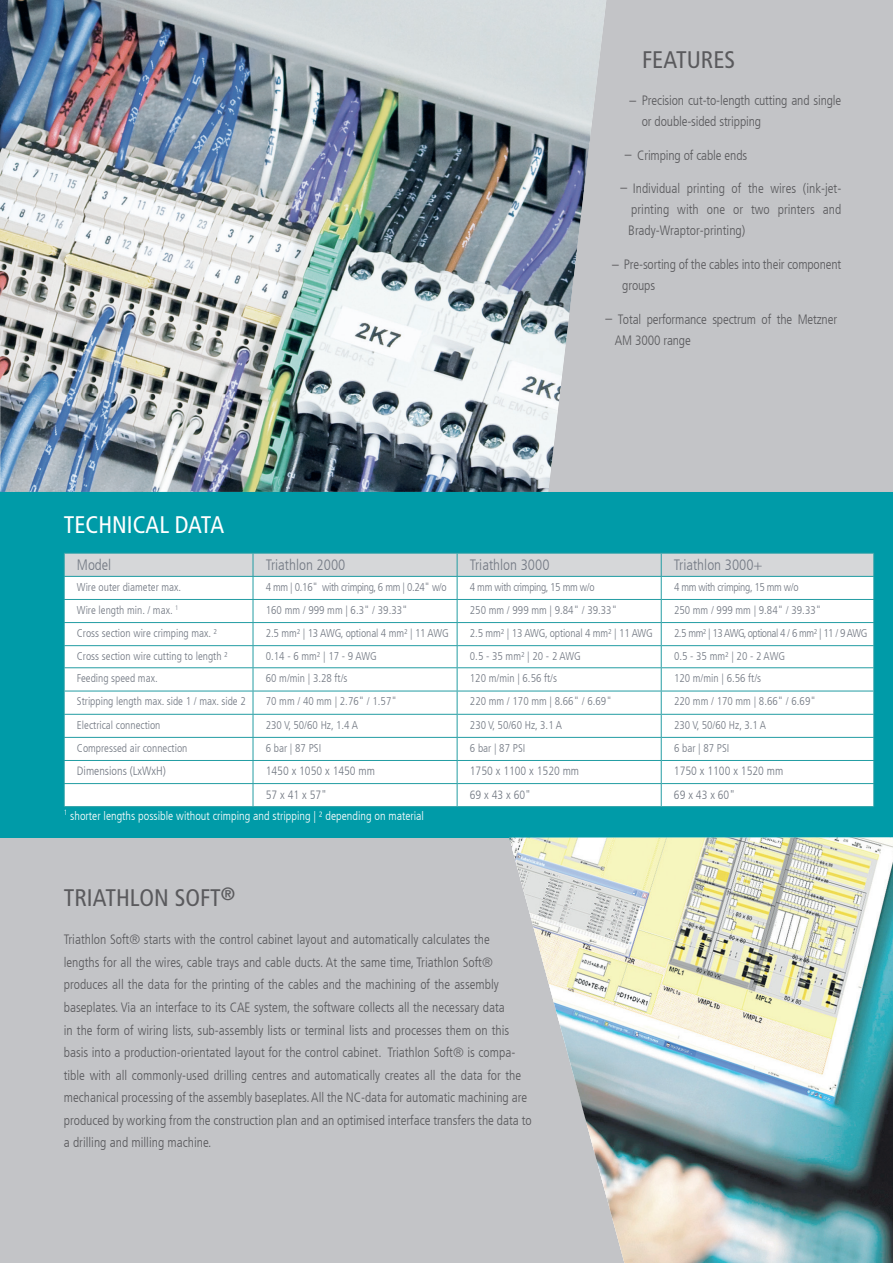
<style>
.page{position:relative;width:893px;height:1263px;background:#fff}
.page>*{position:absolute;margin:0;border:0;box-sizing:border-box;transform-origin:0 0}
.t1{font:condensed 24px "Frutiger";color:#5a5a5d}
.t2{font:condensed 24px "Frutiger";color:#fff}
.t3{font:300 condensed 15px "Frutiger";color:#747a84}
.t4{font:300 condensed 13.5px/22.5px "Frutiger";color:#5a5a5d}
.t5{font:300 condensed 12px "Frutiger";color:#747a84}
.t6{font:300 condensed 12px "Frutiger";color:#fff}
.t7{font:300 condensed 11.25px "Frutiger";color:#747a84}
.t8{font:300 condensed 11.25px "Frutiger";letter-spacing:-.03em;color:#747a84}
.t9{font:300 condensed 11.25px "Frutiger";letter-spacing:-.04em;color:#747a84}
</style>
<div class="page">
<img style="left:0;top:0;width:404px;height:492px">
<img style="left:404px;top:0;width:144px;height:443px">
<img style="left:404px;top:443px;width:144px;height:49px">
<div style="left:0;top:838px;width:509px;height:425px;background:#c3c4c7"></div>
<svg style="left:548px;top:0;width:345px;height:492px;fill:#c3c4c7"></svg>
<div style="left:1px;top:492px;width:892px;height:346px;background:#009ba8"></div>
<svg style="left:64px;top:553px;width:810px;height:253px"></svg>
<hr style="left:64px;top:806px;width:189px;height:1px;background:#239da3">
<hr style="left:253px;top:806px;width:204px;height:1px;background:#239da3">
<hr style="left:457px;top:806px;width:204px;height:1px;background:#239da3">
<hr style="left:661px;top:806px;width:213px;height:1px;background:#239da3">
<img style="left:509px;top:837px;width:384px;height:426px">
<p class="t1" style="left:642px;top:45px;width:95px">FEATURES</p>
<p class="t2" style="left:64px;top:511px;width:162px">TECHNICAL DATA</p>
<p class="t4" style="left:642px;top:90px;width:201px;line-height:21px;text-indent:-12px">– Precision cut-to-length cutting and single or double-sided stripping</p>
<p class="t4" style="left:625px;top:144px;width:124px">– Crimping of cable ends</p>
<p class="t4" style="left:628px;top:178px;width:215px;line-height:21px;text-align:justify;text-indent:-8px">– Individual printing of the wires (ink-jet&shy;printing with one or two printers and Brady-Wraptor-printing)</p>
<p class="t4" style="left:622px;top:254px;width:221px;line-height:21px;text-indent:-10px">– Pre-sorting of the cables into their component groups</p>
<p class="t4" style="left:615px;top:309px;width:224px;line-height:21px;text-indent:-9px">– Total performance spectrum of the Metzner<br>AM 3000 range</p>
<p class="t3" style="left:77px;top:557px;width:36px">Model</p>
<p class="t3" style="left:266px;top:557px;width:81px">Triathlon 2000</p>
<p class="t3" style="left:470px;top:557px;width:81px">Triathlon 3000</p>
<p class="t3" style="left:674px;top:557px;width:90px">Triathlon 3000+</p>
<p class="t7" style="left:77px;top:580px;width:106px">Wire outer diameter max.</p>
<p class="t8" style="left:266px;top:580px;width:182px">4 mm | 0.16" with crimping, 6 mm | 0.24" w/o</p>
<p class="t8" style="left:470px;top:580px;width:126px">4 mm with crimping, 15 mm w/o</p>
<p class="t8" style="left:674px;top:580px;width:126px">4 mm with crimping, 15 mm w/o</p>
<p class="t7" style="left:77px;top:604px;width:103px">Wire length min. / max. <sup>1</sup></p>
<p class="t7" style="left:266px;top:604px;width:143px">160 mm / 999 mm | 6.3" / 39.33"</p>
<p class="t7" style="left:470px;top:604px;width:149px">250 mm / 999 mm | 9.84" / 39.33"</p>
<p class="t7" style="left:674px;top:604px;width:149px">250 mm / 999 mm | 9.84" / 39.33"</p>
<p class="t7" style="left:77px;top:627px;width:142px">Cross section wire crimping max. ²</p>
<p class="t7" style="left:266px;top:627px;width:185px">2.5 mm² | 13 AWG, optional 4 mm² | 11 AWG</p>
<p class="t7" style="left:470px;top:627px;width:185px">2.5 mm² | 13 AWG, optional 4 mm² | 11 AWG</p>
<p class="t9" style="left:674px;top:627px;width:195px">2.5 mm² | 13 AWG, optional 4 / 6 mm² | 11 / 9 AWG</p>
<p class="t7" style="left:77px;top:650px;width:152px">Cross section wire cutting to length ²</p>
<p class="t7" style="left:266px;top:650px;width:113px">0.14 - 6 mm² | 17 - 9 AWG</p>
<p class="t7" style="left:470px;top:650px;width:113px">0.5 - 35 mm² | 20 - 2 AWG</p>
<p class="t7" style="left:674px;top:650px;width:113px">0.5 - 35 mm² | 20 - 2 AWG</p>
<p class="t7" style="left:77px;top:672px;width:82px">Feeding speed max.</p>
<p class="t7" style="left:266px;top:672px;width:83px">60 m/min | 3.28 ft/s</p>
<p class="t7" style="left:470px;top:672px;width:89px">120 m/min | 6.56 ft/s</p>
<p class="t7" style="left:674px;top:672px;width:89px">120 m/min | 6.56 ft/s</p>
<p class="t7" style="left:77px;top:695px;width:170px">Stripping length max. side 1 / max. side 2</p>
<p class="t7" style="left:266px;top:695px;width:132px">70 mm / 40 mm | 2.76" / 1.57"</p>
<p class="t7" style="left:470px;top:695px;width:143px">220 mm / 170 mm | 8.66" / 6.69"</p>
<p class="t7" style="left:674px;top:695px;width:143px">220 mm / 170 mm | 8.66" / 6.69"</p>
<p class="t7" style="left:77px;top:718px;width:85px">Electrical connection</p>
<p class="t7" style="left:266px;top:718px;width:94px">230 V, 50/60 Hz, 1.4 A</p>
<p class="t7" style="left:470px;top:718px;width:94px">230 V, 50/60 Hz, 3.1 A</p>
<p class="t7" style="left:674px;top:718px;width:94px">230 V, 50/60 Hz, 3.1 A</p>
<p class="t7" style="left:77px;top:741px;width:112px">Compressed air connection</p>
<p class="t7" style="left:266px;top:741px;width:57px">6 bar | 87 PSI</p>
<p class="t7" style="left:470px;top:741px;width:57px">6 bar | 87 PSI</p>
<p class="t7" style="left:674px;top:741px;width:57px">6 bar | 87 PSI</p>
<p class="t5" style="left:77px;top:764px;width:91px">Dimensions (LxWxH)</p>
<p class="t5" style="left:266px;top:764px;width:111px">1450 x 1050 x 1450 mm</p>
<p class="t5" style="left:470px;top:764px;width:111px">1750 x 1100 x 1520 mm</p>
<p class="t5" style="left:674px;top:764px;width:111px">1750 x 1100 x 1520 mm</p>
<p class="t5" style="left:266px;top:788px;width:63px">57 x 41 x 57"</p>
<p class="t5" style="left:470px;top:788px;width:63px">69 x 43 x 60"</p>
<p class="t5" style="left:674px;top:788px;width:63px">69 x 43 x 60"</p>
<p class="t6" style="left:64px;top:809px;width:362px"><sup>1</sup> shorter lengths possible without crimping and stripping | ² depending on material</p>
<p class="t1" style="left:64px;top:883px;width:173px">TRIATHLON SOFT<sup>®</sup></p>
<p class="t4" style="left:64px;top:929px;width:470px">Triathlon Soft® starts with the control cabinet layout and automatically calculates the<br>lengths for all the wires, cable trays and cable ducts. At the same time, Triathlon Soft® produces all the data for the printing of the cables and the machining of the assembly baseplates. Via an interface to its CAE system, the software collects all the necessary data<br>in the form of wiring lists, sub-assembly lists or terminal lists and processes them on this basis into a production-orientated layout for the control cabinet. Triathlon Soft® is compa&shy;tible with all commonly-used drilling centres and automatically creates all the data for the mechanical processing of the assembly baseplates. All the NC-data for automatic machining are produced by working from the construction plan and an optimised interface transfers the data to a drilling and milling machine.</p>
</div>
